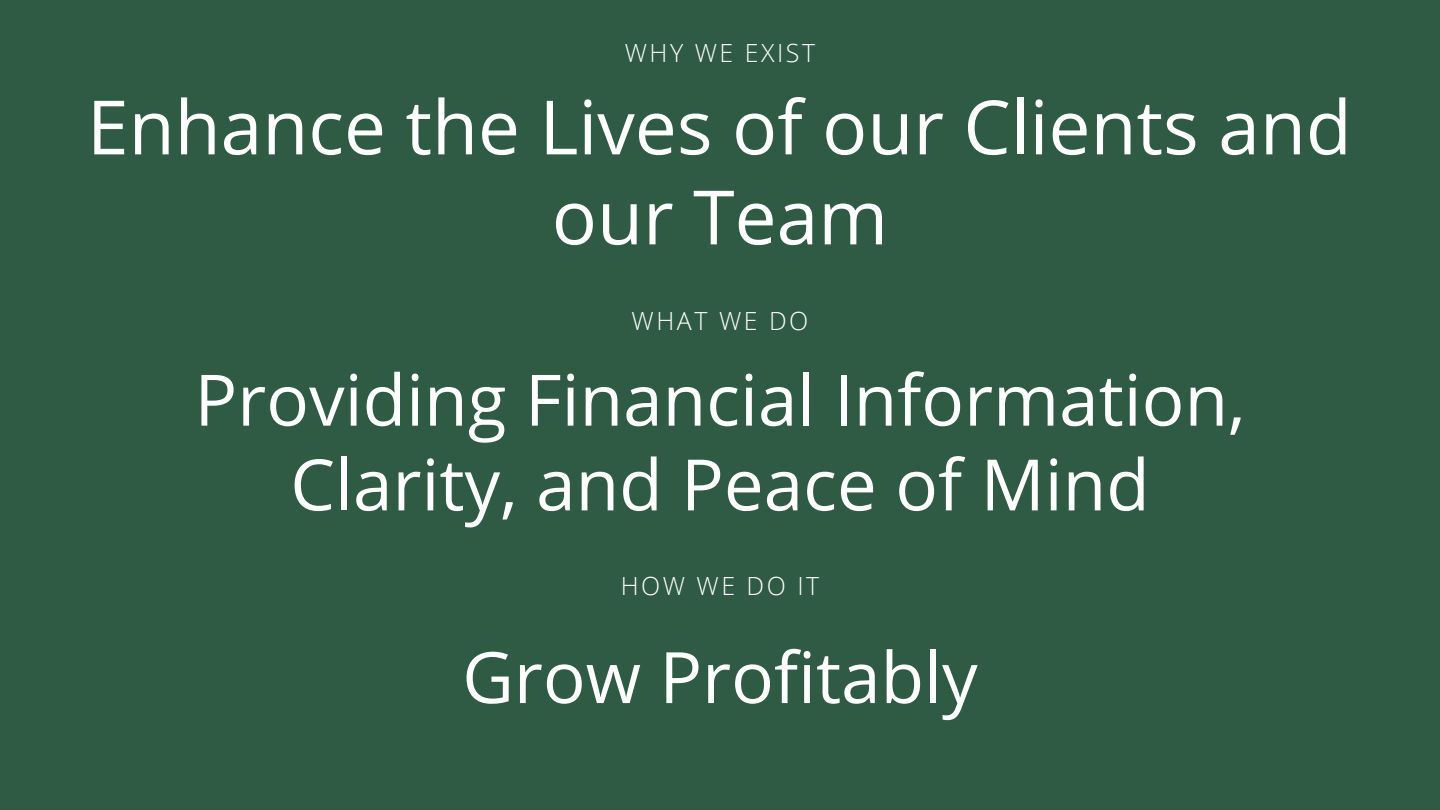
<style>
.page{position:relative;width:1440px;height:810px;background:#2f5b44}
.page>*{position:absolute;margin:0;border:0;box-sizing:border-box;transform-origin:0 0}
.t1{font:75px/90px "Open Sans";color:#fff;text-align:center}
.t2{font:71px/84.8px "Open Sans";color:#fff;text-align:center}
.t3{font:300 25px "Open Sans";letter-spacing:.1em;color:#fff}
</style>
<div class="page">
<p class="t3" style="left:625px;top:36px;width:192px">WHY WE EXIST</p>
<h1 class="t1" style="left:87px;top:80px;width:1266px">Enhance the Lives of our Clients and our Team</h1>
<p class="t3" style="left:632px;top:303px;width:178px">WHAT WE DO</p>
<h1 class="t2" style="left:194px;top:356px;width:1053px">Providing Financial Information,<br>Clarity, and Peace of Mind</h1>
<p class="t3" style="left:621px;top:568px;width:200px">HOW WE DO IT</p>
<h1 class="t2" style="left:462px;top:633px;width:517px">Grow Profitably</h1>
</div>
